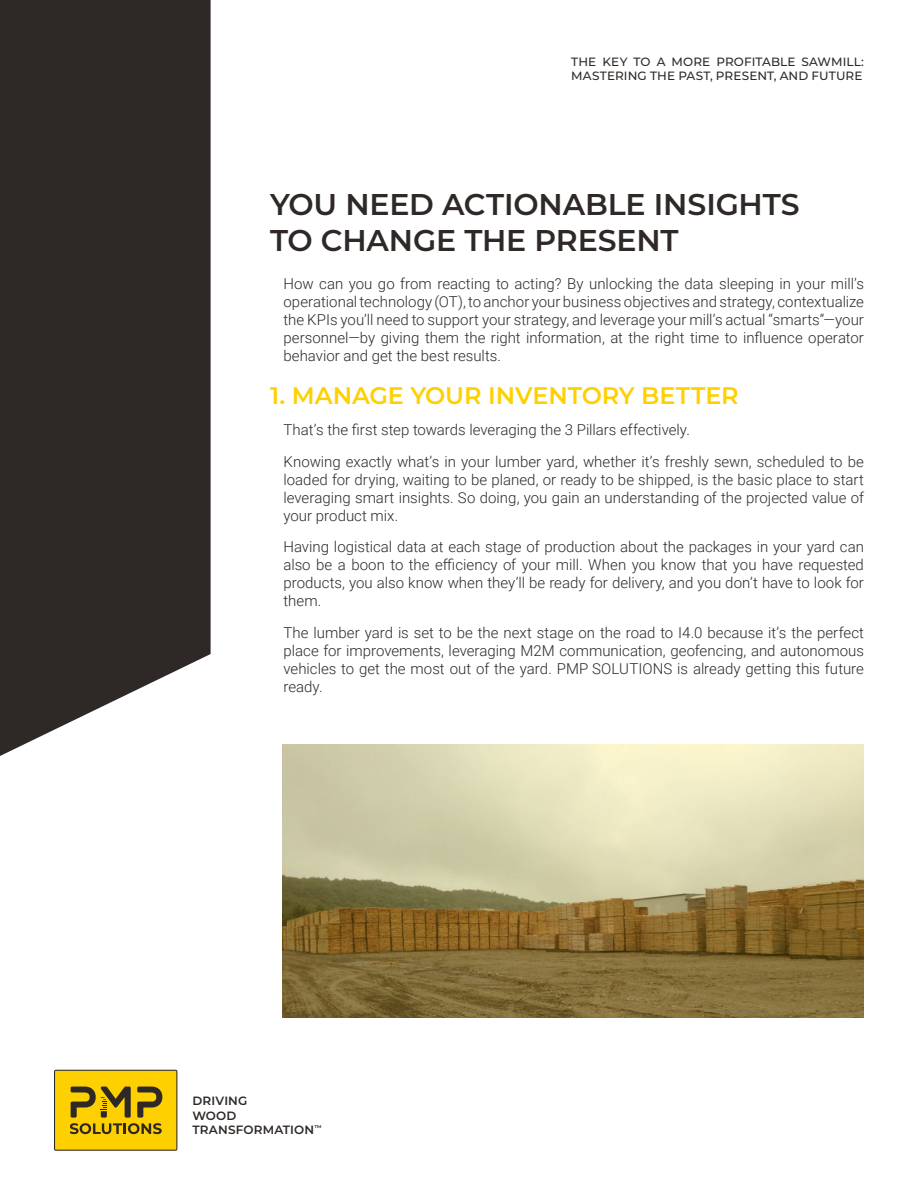
<style>
.page{position:relative;width:918px;height:1188px;background:#fff}
.page>*{position:absolute;margin:0;border:0;box-sizing:border-box;transform-origin:0 0}
.Heading_1{font:600 30px/36px "Montserrat";letter-spacing:-.01em;color:#2e2926}
.Heading_2{font:600 24px "Montserrat";letter-spacing:-.005em;color:#ffd000}
.Body{font:300 15px/18px "Roboto";color:#2e2926;text-align:justify}
.t1{font:500 12px/14.4px "Montserrat";letter-spacing:.01em;color:#2e2926}
.Subtitile{font:600 12px/14.4px "Montserrat";letter-spacing:.015em;color:#2e2926}
</style>
<div class="page">
<svg style="left:54px;top:1070px;width:123px;height:81px;background:#d3ad08"></svg>
<svg style="left:283px;top:744px;width:581px;height:273px;background:#b1a477"></svg>
<svg style="left:0;top:0;width:211px;height:756px;background:#3c3734"></svg>
<p class="t1" style="left:571px;top:54px;width:294px">THE KEY TO A MORE PROFITABLE SAWMILL:<br>MASTERING THE PAST, PRESENT, AND FUTURE</p>
<p class="Heading_1" style="left:270px;top:185px;width:531px">YOU NEED ACTIONABLE INSIGHTS<br>TO CHANGE THE PRESENT</p>
<p class="Body" style="left:284px;top:274px;width:582px">How can you go from reacting to acting? By unlocking the data sleeping in your mill’s operational technology (OT), to anchor your business objectives and strategy, contextualize the KPIs you’ll need to support your strategy, and leverage your mill’s actual “smarts”—your personnel—by giving them the right information, at the right time to influence operator behavior and get the best results.</p>
<p class="Heading_2" style="left:270px;top:378px;width:470px">1. MANAGE YOUR INVENTORY BETTER</p>
<p class="Body" style="left:284px;top:420px;width:408px">That’s the first step towards leveraging the 3 Pillars effectively.</p>
<p class="Body" style="left:284px;top:452px;width:582px">Knowing exactly what’s in your lumber yard, whether it’s freshly sewn, scheduled to be loaded for drying, waiting to be planed, or ready to be shipped, is the basic place to start leveraging smart insights. So doing, you gain an understanding of the projected value of your product mix.</p>
<p class="Body" style="left:284px;top:537px;width:582px">Having logistical data at each stage of production about the packages in your yard can also be a boon to the efficiency of your mill. When you know that you have requested products, you also know when they’ll be ready for delivery, and you don’t have to look for them.</p>
<p class="Body" style="left:284px;top:623px;width:582px">The lumber yard is set to be the next stage on the road to I4.0 because it’s the perfect place for improvements, leveraging M2M communication, geofencing, and autonomous vehicles to get the most out of the yard. PMP SOLUTIONS is already getting this future ready.</p>
<p class="Subtitile" style="left:192px;top:1093px;width:131px">DRIVING<br>WOOD<br>TRANSFORMATION<sup>™</sup></p>
</div>
